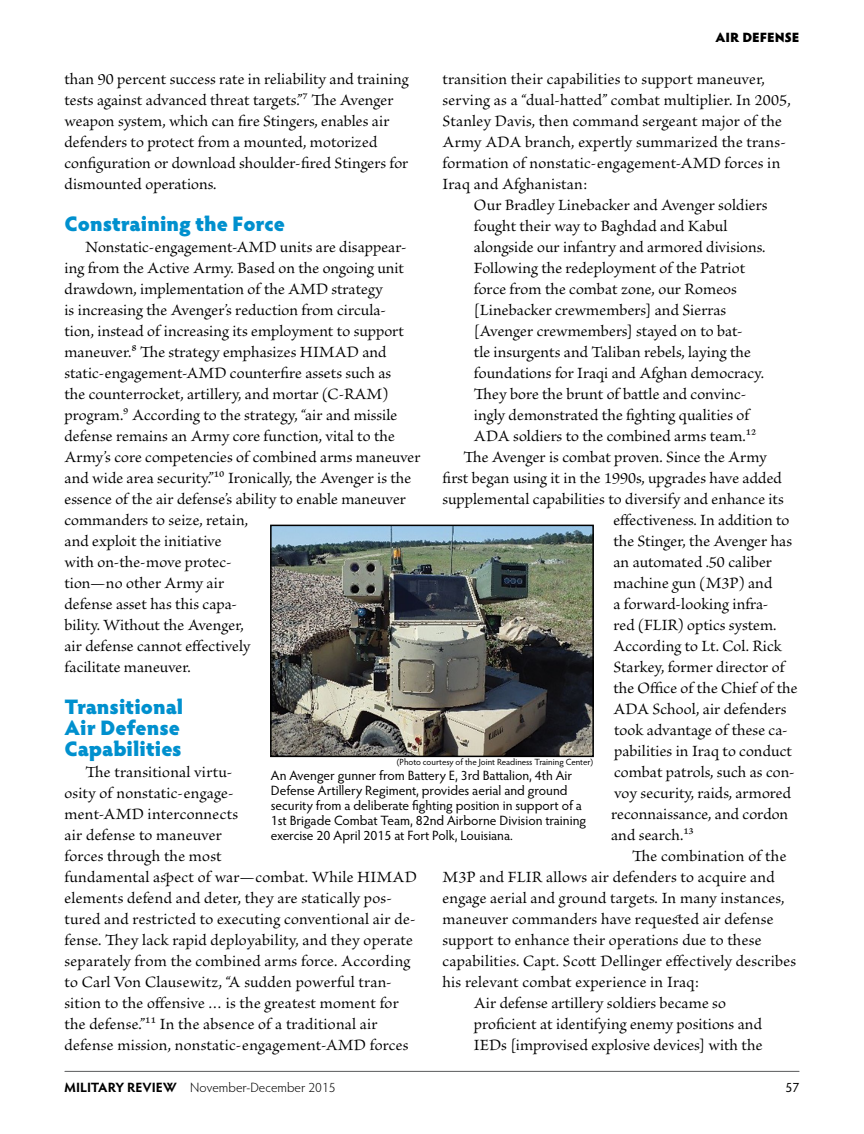
<style>
.page{position:relative;width:864px;height:1134px;background:#fff}
.page>*{position:absolute;margin:0;border:0;box-sizing:border-box;transform-origin:0 0}
.t1{font:900 21px/21px "Hypatia Sans Pro";color:#0090ce}
.t2{font:16.5px/21px "Brioso Pro";letter-spacing:.005em;color:#000}
.t3{font:13.5px/15px "Hypatia Sans Pro";color:#000}
.t4{font:300 13.5px "Hypatia Sans Pro";color:#000}
.t5{font:900 13.5px "Hypatia Sans Pro";letter-spacing:-.005em;color:#000}
.t6{font:9px "Hypatia Sans Pro";color:#000}
.s1{font-weight:700}
</style>
<div class="page">
<hr style="left:65px;top:1071px;width:734px;height:1px;background:#58595b">
<img style="left:273px;top:528px;width:318px;height:226px">
<div style="left:270px;top:525px;width:324px;height:232px;border:2px solid #000"></div>
<p class="t5" style="left:716px;top:27px;width:85px">AIR DEFENSE</p>
<p class="t2" style="left:64px;top:69px;width:345px">than 90 percent success rate in reliability and training tests against advanced threat targets.”7 The Avenger weapon system, which can fire Stingers, enables air defenders to protect from a mounted, motorized configuration or download shoulder-fired Stingers for dismounted operations.</p>
<p class="t1" style="left:64px;top:212px;width:222px">Constraining the Force</p>
<p class="t2" style="left:65px;top:237px;width:358px;text-indent:21px">Nonstatic-engagement-AMD units are disappear&shy;ing from the Active Army. Based on the ongoing unit drawdown, implementation of the AMD strategy<br>is increasing the Avenger’s reduction from circula-<br>tion, instead of increasing its employment to support maneuver.8 The strategy emphasizes HIMAD and static-engagement-AMD counterfire assets such as<br>the counterrocket, artillery, and mortar (C-RAM) program.9 According to the strategy, “air and missile defense remains an Army core function, vital to the Army’s core competencies of combined arms maneuver and wide area security.”10 Ironically, the Avenger is the essence of the air defense’s ability to enable maneuver commanders to seize, retain,<br>and exploit the initiative<br>with on-the-move protec-<br>tion—no other Army air<br>defense asset has this capa-<br>bility. Without the Avenger,<br>air defense cannot effectively<br>facilitate maneuver.</p>
<p class="t1" style="left:64px;top:695px;width:120px">Transitional<br>Air Defense<br>Capabilities</p>
<p class="t2" style="left:64px;top:762px;width:354px;text-indent:21px">The transitional virtu-<br>osity of nonstatic-engage-<br>ment-AMD interconnects<br>air defense to maneuver<br>forces through the most<br>fundamental aspect of war—combat. While HIMAD elements defend and deter, they are statically pos&shy;tured and restricted to executing conventional air de&shy;fense. They lack rapid deployability, and they operate separately from the combined arms force. According to Carl Von Clausewitz, “A sudden powerful tran&shy;sition to the offensive … is the greatest moment for the defense.”11 In the absence of a traditional air defense mission, nonstatic-engagement-AMD forces</p>
<p class="t2" style="left:442px;top:69px;width:350px">transition their capabilities to support maneuver, serving as a “dual-hatted” combat multiplier. In 2005, Stanley Davis, then command sergeant major of the Army ADA branch, expertly summarized the trans&shy;formation of nonstatic-engagement-AMD forces in Iraq and Afghanistan:</p>
<p class="t2" style="left:474px;top:195px;width:295px">Our Bradley Linebacker and Avenger soldiers</p>
<p class="t2" style="left:474px;top:216px;width:255px">fought their way to Baghdad and Kabul</p>
<p class="t2" style="left:474px;top:237px;width:293px">alongside our infantry and armored divisions.</p>
<p class="t2" style="left:474px;top:258px;width:273px">Following the redeployment of the Patriot</p>
<p class="t2" style="left:474px;top:279px;width:265px">force from the combat zone, our Romeos</p>
<p class="t2" style="left:474px;top:300px;width:254px">[Linebacker crewmembers] and Sierras</p>
<p class="t2" style="left:474px;top:321px;width:270px">[Avenger crewmembers] stayed on to bat-</p>
<p class="t2" style="left:474px;top:342px;width:278px">tle insurgents and Taliban rebels, laying the</p>
<p class="t2" style="left:474px;top:363px;width:291px">foundations for Iraqi and Afghan democracy.</p>
<p class="t2" style="left:474px;top:384px;width:274px">They bore the brunt of battle and convinc-</p>
<p class="t2" style="left:474px;top:405px;width:277px">ingly demonstrated the fighting qualities of</p>
<p class="t2" style="left:474px;top:426px;width:284px">ADA soldiers to the combined arms team.12</p>
<p class="t2" style="left:463px;top:447px;width:305px">The Avenger is combat proven. Since the Army</p>
<p class="t2" style="left:442px;top:468px;width:341px">first began using it in the 1990s, upgrades have added</p>
<p class="t2" style="left:442px;top:489px;width:343px">supplemental capabilities to diversify and enhance its</p>
<p class="t2" style="left:613px;top:510px;width:178px">effectiveness. In addition to</p>
<p class="t2" style="left:613px;top:531px;width:180px">the Stinger, the Avenger has</p>
<p class="t2" style="left:613px;top:553px;width:160px">an automated .50 caliber</p>
<p class="t2" style="left:613px;top:574px;width:160px">machine gun (M3P) and</p>
<p class="t2" style="left:613px;top:595px;width:157px">a forward-looking infra-</p>
<p class="t2" style="left:613px;top:616px;width:165px">red (FLIR) optics system.</p>
<p class="t2" style="left:613px;top:637px;width:170px">According to Lt. Col. Rick</p>
<p class="t2" style="left:613px;top:658px;width:173px">Starkey, former director of</p>
<p class="t2" style="left:613px;top:679px;width:186px">the Office of the Chief of the</p>
<p class="t2" style="left:613px;top:700px;width:175px">ADA School, air defenders</p>
<p class="t2" style="left:614px;top:721px;width:175px">took advantage of these ca-</p>
<p class="t2" style="left:614px;top:742px;width:179px">pabilities in Iraq to conduct</p>
<p class="t2" style="left:614px;top:763px;width:182px">combat patrols, such as con-</p>
<p class="t2" style="left:614px;top:784px;width:179px">voy security, raids, armored</p>
<p class="t2" style="left:611px;top:805px;width:179px">reconnaissance, and cordon</p>
<p class="t2" style="left:611px;top:826px;width:84px">and search.13</p>
<p class="t2" style="left:632px;top:847px;width:156px">The combination of the</p>
<p class="t2" style="left:442px;top:868px;width:334px">M3P and FLIR allows air defenders to acquire and</p>
<p class="t2" style="left:442px;top:889px;width:343px">engage aerial and ground targets. In many instances,</p>
<p class="t2" style="left:442px;top:910px;width:333px">maneuver commanders have requested air defense</p>
<p class="t2" style="left:442px;top:931px;width:321px">support to enhance their operations due to these</p>
<p class="t2" style="left:442px;top:952px;width:355px">capabilities. Capt. Scott Dellinger effectively describes</p>
<p class="t2" style="left:442px;top:973px;width:258px">his relevant combat experience in Iraq:</p>
<p class="t2" style="left:474px;top:994px;width:253px">Air defense artillery soldiers became so</p>
<p class="t2" style="left:474px;top:1015px;width:290px">proficient at identifying enemy positions and</p>
<p class="t2" style="left:474px;top:1036px;width:290px">IEDs [improvised explosive devices] with the</p>
<p class="t6" style="left:397px;top:756px;width:198px">(Photo courtesy of the Joint Readiness Training Center)</p>
<p class="t3" style="left:271px;top:768px;width:317px">An Avenger gunner from Battery E, 3rd Battalion, 4th Air Defense Artillery Regiment, provides aerial and ground security from a deliberate fighting position in support of a 1st Brigade Combat Team, 82nd Airborne Division training exercise 20 April 2015 at Fort Polk, Louisiana.</p>
<p class="t4" style="left:64px;top:1079px;width:273px"><span class="s1">MILITARY REVIEW</span> November-December 2015</p>
<p class="t3" style="left:786px;top:1079px;width:15px">57</p>
</div>
